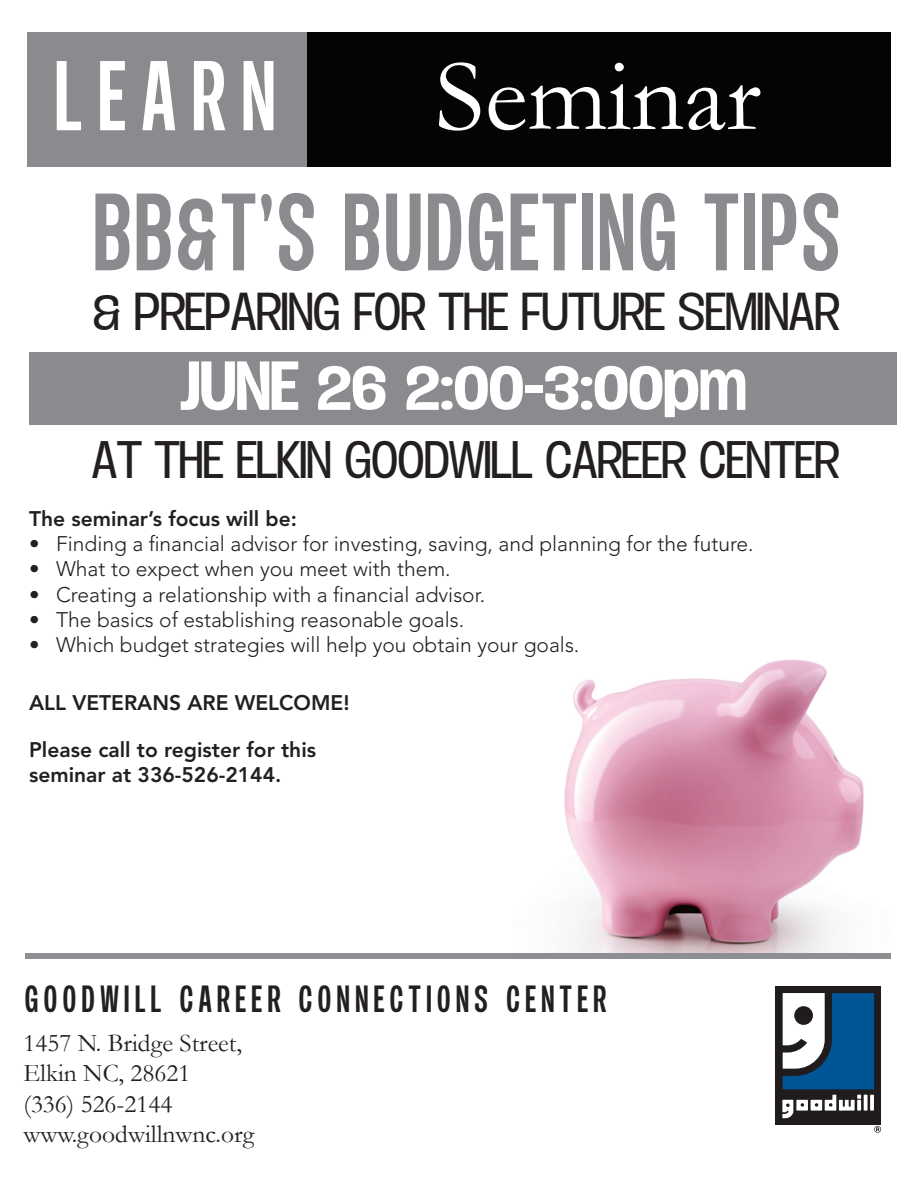
<style>
.page{position:relative;width:918px;height:1188px;background:#fff}
.page>*{position:absolute;margin:0;border:0;box-sizing:border-box;transform-origin:0 0}
.t1{font:103.5px "Garamond";color:#fff}
.t2{font:500 99.75px "Duera Condensed";letter-spacing:.05em;color:#898b8e}
.t3{font:500 90px "Duera Condensed";letter-spacing:.2em;color:#fff}
.t4{font:500 63px "Duera Normal";color:#fff}
.t5{font:300 48.6px "Duera Normal";color:#231f20}
.t6{font:300 48px "Duera Normal";color:#231f20}
.t7{font:500 34.5px "Duera Condensed";letter-spacing:.18em;color:#231f20}
.t8{font:25.5px/30.6px "Garamond";color:#231f20}
.t9{font:300 21px "Avenir LT Std";color:#231f20}
.t10{font:800 21px/25.2px "Avenir LT Std";color:#231f20}
</style>
<div class="page">
<img style="left:564px;top:659px;width:300px;height:294px">
<div style="left:29px;top:352px;width:867px;height:72px;background:#898b8e"></div>
<div style="left:775px;top:986px;width:106px;height:138px;background:#201c1d"></div>
<svg style="left:783px;top:993px;width:91px;height:96px;background:#4e80a6"></svg>
<div style="left:794px;top:1006px;width:19px;height:19px;background:#201c1d;border-radius:50%"></div>
<svg style="left:874px;top:1126px;width:7px;height:7px"></svg>
<svg style="left:782px;top:1095px;width:79px;height:23px"></svg>
<svg style="left:857px;top:1100px;width:4px;height:11px"></svg>
<svg style="left:864px;top:1095px;width:4px;height:16px"></svg>
<svg style="left:870px;top:1095px;width:4px;height:16px"></svg>
<div style="left:305px;top:32px;width:586px;height:135px;background:#040503"></div>
<div style="left:27px;top:32px;width:279px;height:135px;background:#898b8e"></div>
<div style="left:26px;top:953px;width:865px;height:6px;background:#8e8f93"></div>
<h3 class="t3" style="left:56px;top:42px;width:220px">LEARN</h3>
<h1 class="t1" style="left:435px;top:27px;width:327px">Seminar</h1>
<h2 class="t2" style="left:94px;top:172px;width:746px">BB&amp;T’S BUDGETING TIPS</h2>
<h3 class="t5" style="left:93px;top:282px;width:748px">&amp; PREPARING FOR THE FUTURE SEMINAR</h3>
<h3 class="t4" style="left:180px;top:347px;width:568px">JUNE 26 2:00-3:00pm</h3>
<h3 class="t6" style="left:92px;top:431px;width:749px">AT THE ELKIN GOODWILL CAREER CENTER</h3>
<p class="t10" style="left:29px;top:506px;width:269px">The seminar’s focus will be:</p>
<p class="t9" style="left:29px;top:532px;width:726px">• Finding a financial advisor for investing, saving, and planning for the future.</p>
<p class="t9" style="left:29px;top:557px;width:423px">• What to expect when you meet with them.</p>
<p class="t9" style="left:29px;top:582px;width:458px">• Creating a relationship with a financial advisor.</p>
<p class="t9" style="left:29px;top:607px;width:437px">• The basics of establishing reasonable goals.</p>
<p class="t9" style="left:29px;top:632px;width:552px">• Which budget strategies will help you obtain your goals.</p>
<p class="t10" style="left:29px;top:690px;width:322px">ALL VETERANS ARE WELCOME!</p>
<p class="t10" style="left:29px;top:737px;width:289px">Please call to register for this seminar at 336-526-2144.</p>
<h3 class="t7" style="left:25px;top:978px;width:582px">GOODWILL CAREER CONNECTIONS CENTER</h3>
<p class="t8" style="left:24px;top:1027px;width:232px">1457 N. Bridge Street,<br>Elkin NC, 28621<br>(336) 526-2144 www.goodwillnwnc.org</p>
</div>
